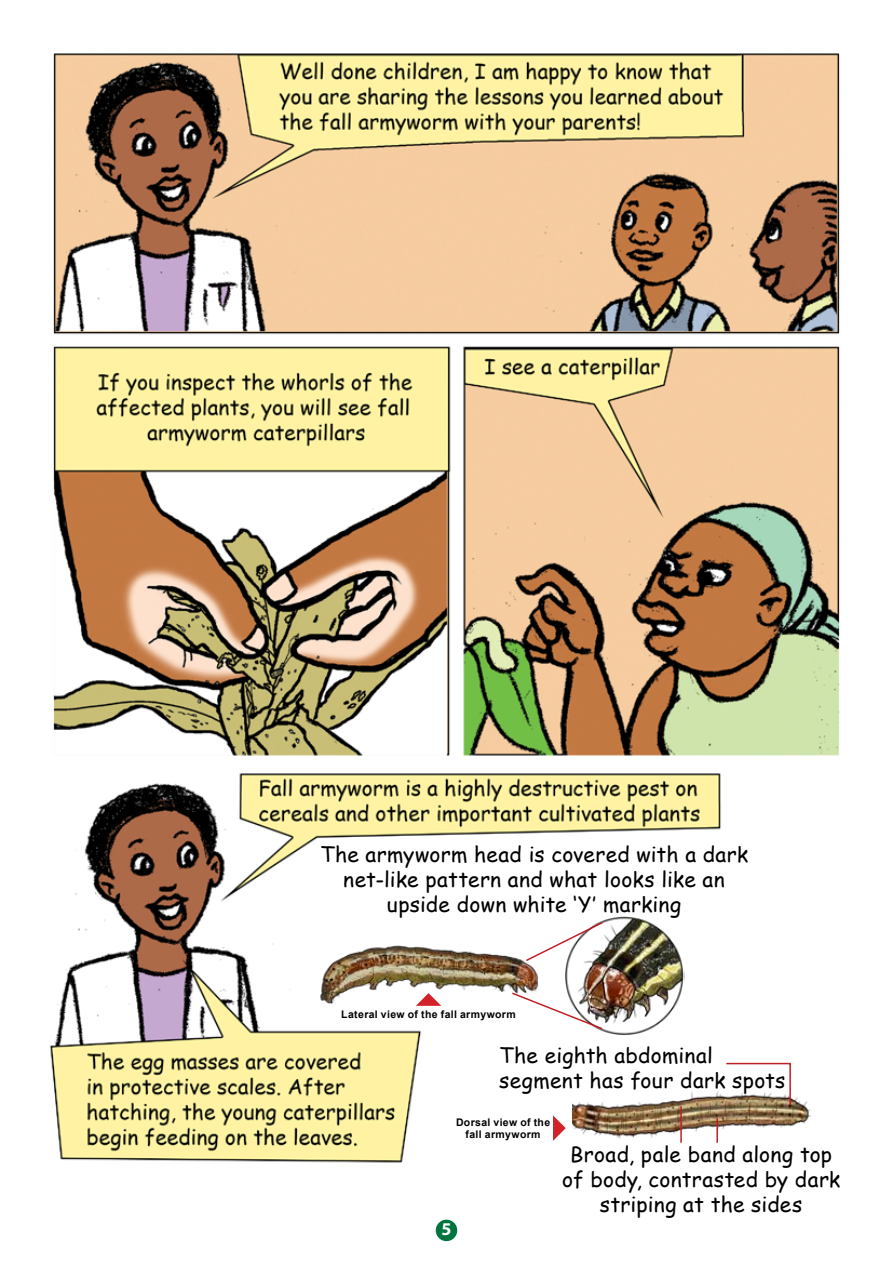
<style>
.page{position:relative;width:893px;height:1263px;background:#fff}
.page>*{position:absolute;margin:0;border:0;box-sizing:border-box;transform-origin:0 0}
.t1{font:21px/25.2px "Comic Sans MS";letter-spacing:.01em;color:#000;text-align:center}
.t2{font:700 18px "Myriad Pro";color:#fff}
.t3{font:700 10.5px/12.6px "Arial";letter-spacing:.035em;color:#000;text-align:center}
</style>
<div class="page">
<img style="left:49px;top:53px;width:791px;height:1189px">
<img style="left:572px;top:1089px;width:241px;height:52px">
<svg style="left:725px;top:1062px;width:67px;height:44px"></svg>
<hr style="left:680px;top:1106px;width:2px;height:37px;background:#bf2025">
<hr style="left:716px;top:1118px;width:2px;height:25px;background:#bf2025">
<img style="left:565px;top:916px;width:120px;height:119px">
<img style="left:318px;top:943px;width:222px;height:61px">
<svg style="left:524px;top:920px;width:80px;height:42px"></svg>
<svg style="left:510px;top:991px;width:94px;height:39px"></svg>
<svg style="left:416px;top:993px;width:25px;height:13px"></svg>
<svg style="left:553px;top:1115px;width:13px;height:26px"></svg>
<div style="left:436px;top:1220px;width:21px;height:21px;background:#00753d;border-radius:50%"></div>
<p class="t1" style="left:320px;top:841px;width:430px">The armyworm head is covered with a dark net‑like pattern and what looks like an upside down white ‘Y’ marking</p>
<p class="t3" style="left:341px;top:1008px;width:176px">Lateral view of the fall armyworm</p>
<p class="t1" style="left:499px;top:1042px;width:288px;text-align:left">The eighth abdominal segment has four dark spots</p>
<p class="t3" style="left:456px;top:1116px;width:96px">Dorsal view of the fall armyworm</p>
<p class="t2" style="left:441px;top:1217px;width:11px">5</p>
<p class="t1" style="left:562px;top:1141px;width:280px">Broad, pale band along top of body, contrasted by dark striping at the sides</p>
</div>
